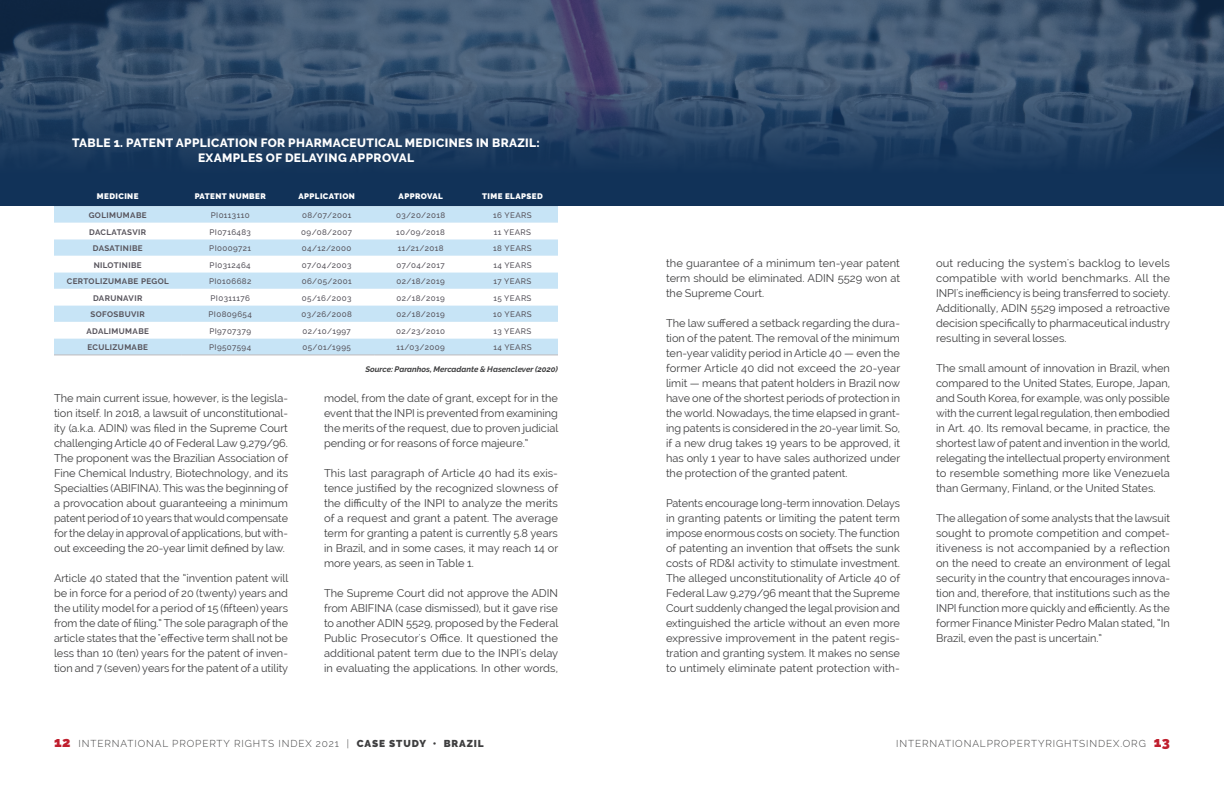
<style>
.page{position:relative;width:1224px;height:792px;background:#fff}
.page>*{position:absolute;margin:0;border:0;box-sizing:border-box;transform-origin:0 0}
.t1{font:800 12px/15px "Raleway";letter-spacing:.03em;color:#fff;text-align:center}
.t2{font:11px/15px "Raleway";color:#3e3e3f;text-align:justify}
.t3{font:300 10px "Raleway";letter-spacing:.09em;color:#3e3e3f}
.t4{font:500 8px "Raleway";letter-spacing:.05em;color:#57545c}
.t5{font:700 8px "Raleway";letter-spacing:.05em;color:#57545c}
.t6{font:900 8px "Raleway";letter-spacing:.05em;color:#fff}
.t7{font:italic 700 8px "Raleway";color:#3e3e3f}
.s1{font-weight:900;font-size:14px;color:#c01f2e}
.s2{font-weight:900}
</style>
<div class="page">
<img style="left:0;top:0;width:1224px;height:206px">
<svg style="left:0;top:87px;width:1224px;height:118px;background:#213e61"></svg>
<div style="left:54px;top:184px;width:504px;height:22px;background:#113258"></div>
<svg style="left:54px;top:206px;width:504px;height:149px;background:#c8e3f4"></svg>
<svg style="left:54px;top:223px;width:504px;height:115px"></svg>
<hr style="left:54px;top:355px;width:127px;height:1px;background:#bcb9bc">
<hr style="left:181px;top:355px;width:98px;height:1px;background:#bcb9bc">
<hr style="left:279px;top:355px;width:95px;height:1px;background:#bcb9bc">
<hr style="left:374px;top:355px;width:93px;height:1px;background:#bcb9bc">
<hr style="left:467px;top:355px;width:91px;height:1px;background:#bcb9bc">
<p class="t1" style="left:72px;top:135px;width:469px">TABLE 1. PATENT APPLICATION FOR PHARMACEUTICAL MEDICINES IN BRAZIL:<br>EXAMPLES OF DELAYING APPROVAL</p>
<p class="t6" style="left:97px;top:191px;width:43px">MEDICINE</p>
<p class="t6" style="left:195px;top:191px;width:73px">PATENT NUMBER</p>
<p class="t6" style="left:298px;top:191px;width:58px">APPLICATION</p>
<p class="t6" style="left:399px;top:191px;width:46px">APPROVAL</p>
<p class="t6" style="left:482px;top:191px;width:62px">TIME ELAPSED</p>
<p class="t5" style="left:89px;top:211px;width:59px">GOLIMUMABE</p>
<p class="t4" style="left:211px;top:211px;width:40px">PI0113110</p>
<p class="t4" style="left:302px;top:211px;width:51px">08/07/2001</p>
<p class="t4" style="left:396px;top:211px;width:51px">03/20/2018</p>
<p class="t4" style="left:493px;top:211px;width:40px">16 YEARS</p>
<p class="t5" style="left:89px;top:227px;width:59px">DACLATASVIR</p>
<p class="t4" style="left:209px;top:227px;width:43px">PI0716483</p>
<p class="t4" style="left:301px;top:227px;width:52px">09/08/2007</p>
<p class="t4" style="left:396px;top:227px;width:50px">10/09/2018</p>
<p class="t4" style="left:494px;top:227px;width:39px">11 YEARS</p>
<p class="t5" style="left:93px;top:244px;width:51px">DASATINIBE</p>
<p class="t4" style="left:209px;top:244px;width:43px">PI0009721</p>
<p class="t4" style="left:302px;top:244px;width:51px">04/12/2000</p>
<p class="t4" style="left:398px;top:244px;width:47px">11/21/2018</p>
<p class="t4" style="left:493px;top:244px;width:40px">18 YEARS</p>
<p class="t5" style="left:94px;top:260px;width:49px">NILOTINIBE</p>
<p class="t4" style="left:210px;top:260px;width:43px">PI0312464</p>
<p class="t4" style="left:302px;top:260px;width:51px">07/04/2003</p>
<p class="t4" style="left:396px;top:260px;width:50px">07/04/2017</p>
<p class="t4" style="left:493px;top:260px;width:40px">14 YEARS</p>
<p class="t5" style="left:67px;top:277px;width:104px">CERTOLIZUMABE PEGOL</p>
<p class="t4" style="left:209px;top:277px;width:44px">PI0106682</p>
<p class="t4" style="left:302px;top:277px;width:51px">06/05/2001</p>
<p class="t4" style="left:396px;top:277px;width:50px">02/18/2019</p>
<p class="t4" style="left:493px;top:277px;width:40px">17 YEARS</p>
<p class="t5" style="left:93px;top:293px;width:51px">DARUNAVIR</p>
<p class="t4" style="left:211px;top:293px;width:41px">PI0311176</p>
<p class="t4" style="left:302px;top:293px;width:51px">05/16/2003</p>
<p class="t4" style="left:396px;top:293px;width:50px">02/18/2019</p>
<p class="t4" style="left:493px;top:293px;width:40px">15 YEARS</p>
<p class="t5" style="left:91px;top:310px;width:56px">SOFOSBUVIR</p>
<p class="t4" style="left:209px;top:310px;width:45px">PI0809654</p>
<p class="t4" style="left:301px;top:310px;width:52px">03/26/2008</p>
<p class="t4" style="left:396px;top:310px;width:50px">02/18/2019</p>
<p class="t4" style="left:493px;top:310px;width:40px">10 YEARS</p>
<p class="t5" style="left:86px;top:327px;width:64px">ADALIMUMABE</p>
<p class="t4" style="left:209px;top:326px;width:43px">PI9707379</p>
<p class="t4" style="left:303px;top:326px;width:50px">02/10/1997</p>
<p class="t4" style="left:396px;top:326px;width:50px">02/23/2010</p>
<p class="t4" style="left:493px;top:326px;width:40px">13 YEARS</p>
<p class="t5" style="left:87px;top:343px;width:62px">ECULIZUMABE</p>
<p class="t4" style="left:209px;top:343px;width:43px">PI9507594</p>
<p class="t4" style="left:303px;top:343px;width:50px">05/01/1995</p>
<p class="t4" style="left:396px;top:343px;width:50px">11/03/2009</p>
<p class="t4" style="left:493px;top:343px;width:40px">14 YEARS</p>
<p class="t7" style="left:365px;top:364px;width:194px">Source: Paranhos, Mercadante &amp; Hasenclever (2020)</p>
<p class="t2" style="left:54px;top:390px;width:236px">The main current issue, however, is the legisla&shy;tion itself. In 2018, a lawsuit of unconstitutional&shy;ity (a.k.a. ADIN) was filed in the Supreme Court challenging Article 40 of Federal Law 9,279/96.<br>The proponent was the Brazilian Association of Fine Chemical Industry, Biotechnology, and its Specialties (ABIFINA). This was the beginning of a provocation about guaranteeing a minimum patent period of 10 years that would compensate for the delay in approval of applications, but with&shy;out exceeding the 20-year limit defined by law.</p>
<p class="t2" style="left:54px;top:570px;width:236px">Article 40 stated that the “invention patent will be in force for a period of 20 (twenty) years and the utility model for a period of 15 (fifteen) years from the date of filing.” The sole paragraph of the article states that the "effective term shall not be less than 10 (ten) years for the patent of inven&shy;tion and 7 (seven) years for the patent of a utility</p>
<p class="t2" style="left:324px;top:390px;width:236px">model, from the date of grant, except for in the event that the INPI is prevented from examining the merits of the request, due to proven judicial pending or for reasons of force majeure.”</p>
<p class="t2" style="left:324px;top:465px;width:236px">This last paragraph of Article 40 had its exis&shy;tence justified by the recognized slowness of the difficulty of the INPI to analyze the merits of a request and grant a patent. The average term for granting a patent is currently 5.8 years in Brazil, and in some cases, it may reach 14 or more years, as seen in Table 1.</p>
<p class="t2" style="left:324px;top:585px;width:236px">The Supreme Court did not approve the ADIN from ABIFINA (case dismissed), but it gave rise to another ADIN 5529, proposed by the Federal Public Prosecutor's Office. It questioned the additional patent term due to the INPI's delay in evaluating the applications. In other words,</p>
<p class="t2" style="left:666px;top:255px;width:236px">the guarantee of a minimum ten-year patent term should be eliminated. ADIN 5529 won at the Supreme Court.</p>
<p class="t2" style="left:666px;top:315px;width:236px">The law suffered a setback regarding the dura&shy;tion of the patent. The removal of the minimum ten-year validity period in Article 40 — even the former Article 40 did not exceed the 20-year limit — means that patent holders in Brazil now have one of the shortest periods of protection in the world. Nowadays, the time elapsed in grant&shy;ing patents is considered in the 20-year limit. So, if a new drug takes 19 years to be approved, it has only 1 year to have sales authorized under the protection of the granted patent.</p>
<p class="t2" style="left:666px;top:495px;width:236px">Patents encourage long-term innovation. Delays in granting patents or limiting the patent term impose enormous costs on society. The function of patenting an invention that offsets the sunk costs of RD&amp;I activity to stimulate investment.<br>The alleged unconstitutionality of Article 40 of Federal Law 9,279/96 meant that the Supreme Court suddenly changed the legal provision and extinguished the article without an even more expressive improvement in the patent regis&shy;tration and granting system. It makes no sense to untimely eliminate patent protection with-</p>
<p class="t2" style="left:936px;top:255px;width:236px">out reducing the system's backlog to levels compatible with world benchmarks. All the INPI's inefficiency is being transferred to society.<br>Additionally, ADIN 5529 imposed a retroactive decision specifically to pharmaceutical industry resulting in several losses.</p>
<p class="t2" style="left:936px;top:360px;width:236px">The small amount of innovation in Brazil, when compared to the United States, Europe, Japan, and South Korea, for example, was only possible with the current legal regulation, then embodied in Art. 40. Its removal became, in practice, the shortest law of patent and invention in the world, relegating the intellectual property environment to resemble something more like Venezuela than Germany, Finland, or the United States.</p>
<p class="t2" style="left:936px;top:510px;width:236px">The allegation of some analysts that the lawsuit sought to promote competition and compet&shy;itiveness is not accompanied by a reflection on the need to create an environment of legal security in the country that encourages innova&shy;tion and, therefore, that institutions such as the INPI function more quickly and efficiently. As the former Finance Minister Pedro Malan stated, “In Brazil, even the past is uncertain.”</p>
<p class="t3" style="left:54px;top:737px;width:431px"><span class="s1">12</span> INTERNATIONAL PROPERTY RIGHTS INDEX 2021 | <span class="s2">CASE STUDY • BRAZIL</span></p>
<p class="t3" style="left:896px;top:737px;width:275px">INTERNATIONALPROPERTYRIGHTSINDEX.ORG <span class="s1">13</span></p>
</div>
